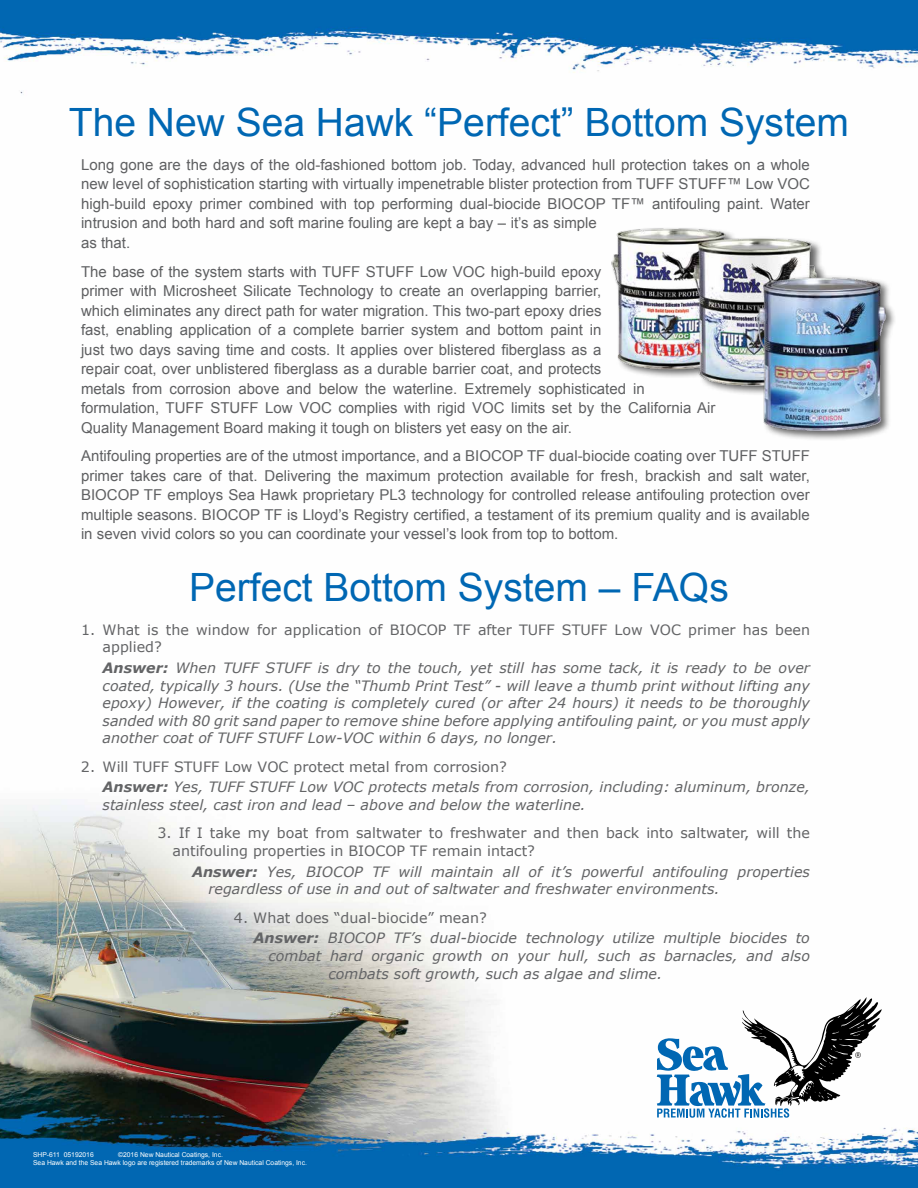
<style>
.page{position:relative;width:918px;height:1188px;background:#fff}
.page>*{position:absolute;margin:0;border:0;box-sizing:border-box;transform-origin:0 0}
.t1{font:39px "Arial";color:#0067b3}
.t2{font:15px/19.5px "Arial";color:#5f6062}
.t3{font:italic 14.25px/17.5px "Verdana";color:#636466}
.t4{font:14.25px/17.5px "Verdana";color:#636466}
.t5{font:6.75px/8.1px "Arial";color:#fff;text-align:center}
.s1{font-weight:700}
.s2{font-style:normal}
</style>
<div class="page">
<img style="left:0;top:0;width:918px;height:1188px">
<div style="left:645px;top:986px;width:248px;height:144px;background:#fff"></div>
<svg style="left:657px;top:997px;width:225px;height:121px"></svg>
<img style="left:606px;top:224px;width:216px;height:173px">
<div style="left:755px;top:275px;width:142px;height:166px;background:#000;opacity:.6"></div>
<img style="left:751px;top:267px;width:142px;height:171px">
<h1 class="t1" style="left:69px;top:97px;width:782px">The New Sea Hawk “Perfect” Bottom System</h1>
<p class="t2" style="left:81px;top:155px;width:730px">Long gone are the days of the old-fashioned bottom job. Today, advanced hull protection takes on a whole new level of sophistication starting with virtually impenetrable blister protection from TUFF STUFF™ Low VOC high-build epoxy primer combined with top performing dual-biocide BIOCOP TF™ antifouling paint. Water intrusion and both hard and soft marine fouling are kept a bay – it’s as simple<br>as that.</p>
<p class="t2" style="left:81px;top:262px;width:636px">The base of the system starts with TUFF STUFF Low VOC high-build epoxy<br>primer with Microsheet Silicate Technology to create an overlapping barrier,<br>which eliminates any direct path for water migration. This two-part epoxy dries<br>fast, enabling application of a complete barrier system and bottom paint in<br>just two days saving time and costs. It applies over blistered fiberglass as a<br>repair coat, over unblistered fiberglass as a durable barrier coat, and protects<br>metals from corrosion above and below the waterline. Extremely sophisticated in formulation, TUFF STUFF Low VOC complies with rigid VOC limits set by the California Air Quality Management Board making it tough on blisters yet easy on the air.</p>
<p class="t2" style="left:81px;top:446px;width:731px;text-align:justify">Antifouling properties are of the utmost importance, and a BIOCOP TF dual-biocide coating over TUFF STUFF primer takes care of that. Delivering the maximum protection available for fresh, brackish and salt water, BIOCOP TF employs Sea Hawk proprietary PL3 technology for controlled release antifouling protection over multiple seasons. BIOCOP TF is Lloyd’s Registry certified, a testament of its premium quality and is available in seven vivid colors so you can coordinate your vessel’s look from top to bottom.</p>
<h1 class="t1" style="left:189px;top:562px;width:541px">Perfect Bottom System – FAQs</h1>
<p class="t4" style="left:103px;top:621px;width:709px;text-indent:-22px">1. What is the window for application of BIOCOP TF after TUFF STUFF Low VOC primer has been applied?</p>
<p class="t3" style="left:103px;top:659px;width:709px;text-align:justify"><span class="s1">Answer:</span> When TUFF STUFF is dry to the touch, yet still has some tack, it is ready to be over coated, typically 3 hours. (Use the “Thumb Print Test” - will leave a thumb print without lifting any epoxy) However, if the coating is completely cured (or after 24 hours) it needs to be thoroughly sanded with 80 grit sand paper to remove shine before applying antifouling paint, or you must apply another coat of TUFF STUFF Low-VOC within 6 days, no longer.</p>
<p class="t3" style="left:103px;top:756px;width:709px;line-height:20.9px;text-indent:-22px"><span class="s2">2. Will TUFF STUFF Low VOC protect metal from corrosion?<br></span><span class="s1">Answer:</span> Yes, TUFF STUFF Low VOC protects metals from corrosion, including: aluminum, bronze,</p>
<p class="t3" style="left:103px;top:796px;width:485px">stainless steel, cast iron and lead – above and below the waterline.</p>
<p class="t4" style="left:173px;top:824px;width:639px;text-indent:-15px">3. If I take my boat from saltwater to freshwater and then back into saltwater, will the antifouling properties in BIOCOP TF remain intact?</p>
<p class="t3" style="left:208px;top:863px;width:603px;text-indent:-16px"><span class="s1">Answer:</span> Yes, BIOCOP TF will maintain all of it’s powerful antifouling properties regardless of use in and out of saltwater and freshwater environments.</p>
<p class="t3" style="left:253px;top:907px;width:558px;line-height:20.9px;text-indent:-19px"><span class="s2">4. What does “dual-biocide” mean?<br></span><span class="s1">Answer:</span> BIOCOP TF’s dual-biocide technology utilize multiple biocides to</p>
<p class="t3" style="left:328px;top:947px;width:483px;text-indent:-60px">combat hard organic growth on your hull, such as barnacles, and also combats soft growth, such as algae and slime.</p>
<p class="t5" style="left:33px;top:1151px;width:62px">SHP-611 05192016</p>
<p class="t5" style="left:33px;top:1151px;width:275px">©2016 New Nautical Coatings, Inc.<br>Sea Hawk and the Sea Hawk logo are registered trademarks of New Nautical Coatings, Inc.</p>
</div>
